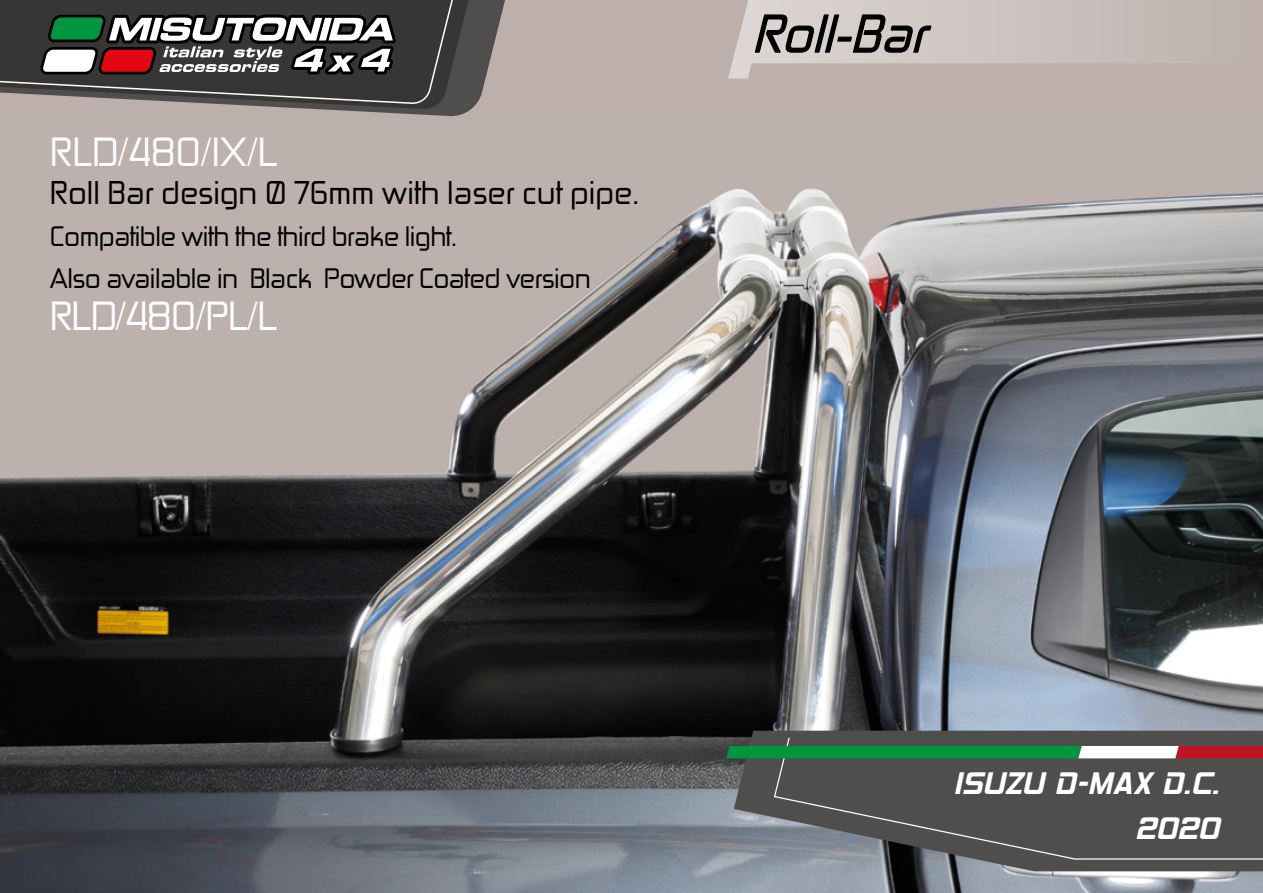
<style>
.page{position:relative;width:1263px;height:893px;background:#fff}
.page>*{position:absolute;margin:0;border:0;box-sizing:border-box;transform-origin:0 0}
.t1{font:italic 51px "Zekton Rg";color:#000}
.t2{font:39px "Zekton Rg";letter-spacing:-.01em;color:#fff}
.t3{font:37.5px/45px "Hemi Head 426";color:#fff;text-align:right}
.t4{font:31.5px "Zekton Rg";color:#000}
.t5{font:27px/42px "Zekton Rg";letter-spacing:-.02em;color:#000}
</style>
<div class="page">
<img style="left:0;top:119px;width:1263px;height:774px">
<div style="left:0;top:0;width:1263px;height:119px;background:#bdb0ac"></div>
<svg style="left:336px;top:0;width:169px;height:117px"></svg>
<svg style="left:240px;top:0;width:252px;height:110px;fill:#504e4d"></svg>
<svg style="left:734px;top:731px;width:529px;height:140px;background:#686b6f"></svg>
<svg style="left:773px;top:717px;width:490px;height:143px;background:#5a5b5c"></svg>
<svg style="left:0;top:0;width:479px;height:105px;background:#4c4a48"></svg>
<svg style="left:40px;top:0;width:361px;height:80px;background:#615e5a"></svg>
<svg style="left:726px;top:746px;width:537px;height:12px"></svg>
<svg style="left:728px;top:0;width:406px;height:79px"></svg>
<h2 class="t2" style="left:50px;top:127px;width:229px">RLD/480/IX/L</h2>
<p class="t4" style="left:50px;top:173px;width:591px">Roll Bar design Ø 76mm with laser cut pipe.</p>
<p class="t5" style="left:50px;top:214px;width:542px">Compatible with the third brake light.<br>Also available in Black Powder Coated version</p>
<h2 class="t2" style="left:50px;top:291px;width:229px">RLD/480/PL/L</h2>
<h1 class="t1" style="left:752px;top:1px;width:189px">Roll-Bar</h1>
<h3 class="t3" style="left:953px;top:764px;width:267px">ISUZU D-MAX D.C.<br>2020</h3>
</div>
